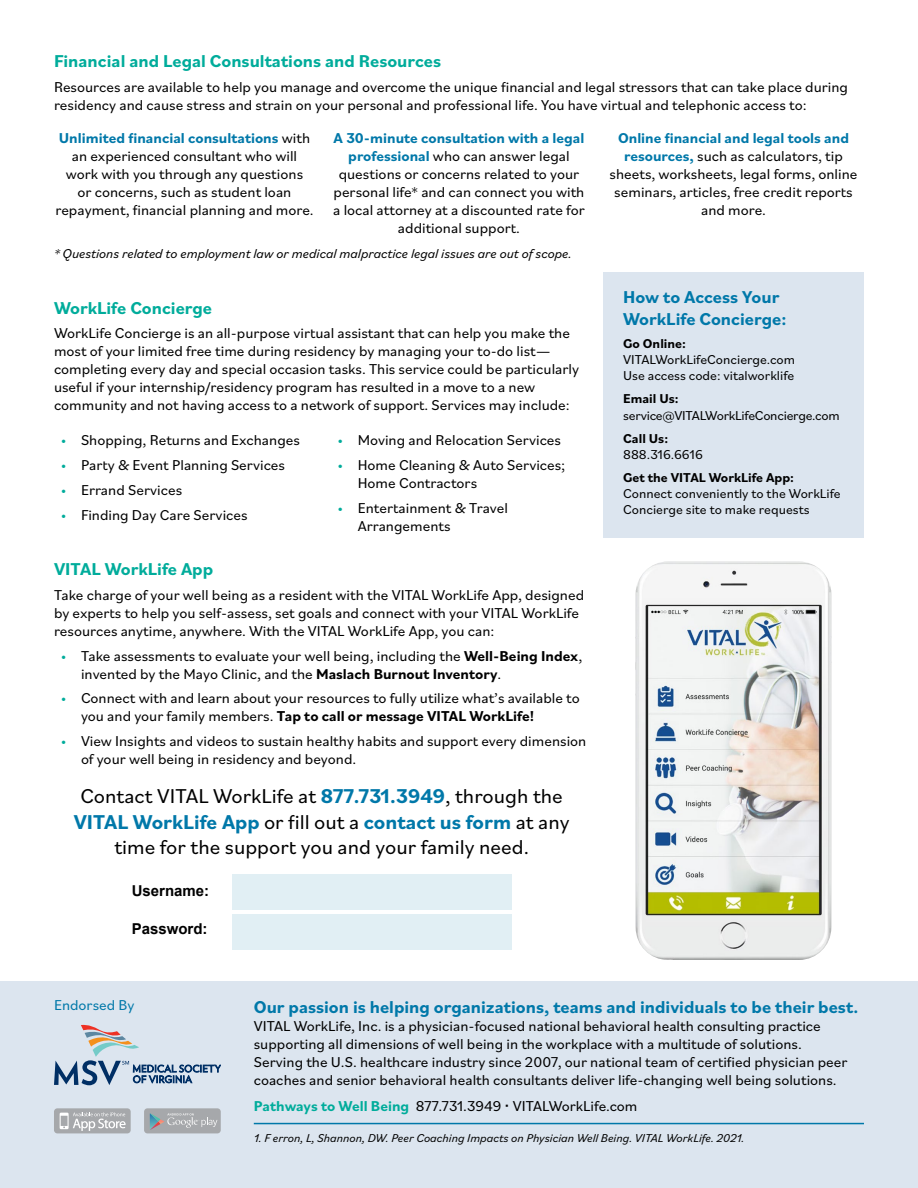
<style>
.page{position:relative;width:918px;height:1188px;background:#fff}
.page>*{position:absolute;margin:0;border:0;box-sizing:border-box;transform-origin:0 0}
.t1{font:21px/25.2px "Bilo";color:#000;text-align:center}
.t2{font:700 18px/21.6px "Bilo";color:#0078a9}
.t3{font:700 18px "Bilo";color:#00ac9b}
.t4{font:15px/18px "Bilo";color:#000}
.t5{font:700 15px "Arial";color:#000}
.t6{font:15px "Bilo";color:#0078a9}
.t7{font:13.5px/16.2px "Bilo";color:#000}
.t8{font:italic 13.5px "Bilo";color:#000}
.t9{font:700 13.5px "Bilo";color:#000}
.t10{font:13.5px "Bilo";letter-spacing:-.02em;color:#000}
.t11{font:italic 12px "Bilo";color:#000}
.s1{font-weight:700;color:#0078a9}
.s2{color:#00ac9b}
.s3{font-weight:700}
.s4{font-weight:700;color:#00ac9b}
.s5{font-family:"Arial";font-weight:700}
</style>
<div class="page">
<div style="left:0;top:981px;width:918px;height:207px;background:#dce5ef"></div>
<div style="left:603px;top:272px;width:261px;height:266px;background:#dce5ef"></div>
<img style="left:636px;top:562px;width:195px;height:398px">
<div style="left:232px;top:875px;width:280px;height:35px;background:#e1eff4"></div>
<div style="left:232px;top:914px;width:280px;height:35px;background:#e1eff4"></div>
<svg style="left:54px;top:1025px;width:167px;height:60px"></svg>
<div style="left:144px;top:1108px;width:77px;height:25px;background:#a6a8ab;border-radius:3px"></div>
<svg style="left:150px;top:1113px;width:67px;height:17px"></svg>
<div style="left:54px;top:1108px;width:77px;height:25px;background:#a6a8ab;border-radius:3px"></div>
<svg style="left:60px;top:1112px;width:66px;height:19px"></svg>
<hr style="left:254px;top:1123px;width:610px;height:1px;background:#0078a9">
<p class="t3" style="left:54px;top:49px;width:389px">Financial and Legal Consultations and Resources</p>
<p class="t4" style="left:54px;top:78px;width:796px">Resources are available to help you manage and overcome the unique financial and legal stressors that can take place during residency and cause stress and strain on your personal and professional life. You have virtual and telephonic access to:</p>
<p class="t4" style="left:55px;top:128px;width:260px;text-align:center"><span class="s1">Unlimited financial consultations</span> with an experienced consultant who will work with you through any questions<br>or concerns, such as student loan repayment, financial planning and more.</p>
<p class="t4" style="left:333px;top:128px;width:253px;text-align:center"><span class="s1">A 30-minute consultation with a legal professional</span> who can answer legal questions or concerns related to your personal life* and can connect you with a local attorney at a discounted rate for additional support.</p>
<p class="t4" style="left:610px;top:128px;width:250px;text-align:center"><span class="s1">Online financial and legal tools and resources,</span> such as calculators, tip sheets, worksheets, legal forms, online seminars, articles, free credit reports and more.</p>
<p class="t8" style="left:54px;top:244px;width:519px">* Questions related to employment law or medical malpractice legal issues are out of scope.</p>
<p class="t3" style="left:54px;top:295px;width:160px">WorkLife Concierge</p>
<p class="t4" style="left:54px;top:324px;width:527px">WorkLife Concierge is an all-purpose virtual assistant that can help you make the most of your limited free time during residency by managing your to-do list— completing every day and special occasion tasks. This service could be particularly useful if your internship/residency program has resulted in a move to a new community and not having access to a network of support. Services may include:</p>
<p class="t4" style="left:61px;top:431px;width:241px"><span class="s2">•</span> Shopping, Returns and Exchanges</p>
<p class="t4" style="left:61px;top:456px;width:226px"><span class="s2">•</span> Party &amp; Event Planning Services</p>
<p class="t4" style="left:61px;top:480px;width:123px"><span class="s2">•</span> Errand Services</p>
<p class="t4" style="left:61px;top:505px;width:188px"><span class="s2">•</span> Finding Day Care Services</p>
<p class="t4" style="left:338px;top:431px;width:225px"><span class="s2">•</span> Moving and Relocation Services</p>
<p class="t4" style="left:358px;top:456px;width:209px;text-indent:-20px"><span class="s2">•</span> Home Cleaning &amp; Auto Services;<br>Home Contractors</p>
<p class="t4" style="left:358px;top:498px;width:152px;text-indent:-20px"><span class="s2">•</span> Entertainment &amp; Travel<br>Arrangements</p>
<p class="t3" style="left:54px;top:557px;width:161px">VITAL WorkLife App</p>
<p class="t4" style="left:54px;top:585px;width:532px">Take charge of your well being as a resident with the VITAL WorkLife App, designed by experts to help you self-assess, set goals and connect with your VITAL WorkLife resources anytime, anywhere. With the VITAL WorkLife App, you can:</p>
<p class="t4" style="left:81px;top:646px;width:503px;text-indent:-20px"><span class="s2">•</span> Take assessments to evaluate your well being, including the <span class="s3">Well-Being Index</span>, invented by the Mayo Clinic, and the <span class="s3">Maslach Burnout Inventory</span>.</p>
<p class="t4" style="left:81px;top:689px;width:500px;text-indent:-20px"><span class="s2">•</span> Connect with and learn about your resources to fully utilize what’s available to you and your family members. <span class="s3">Tap to call or message VITAL WorkLife!</span></p>
<p class="t4" style="left:81px;top:731px;width:507px;text-indent:-20px"><span class="s2">•</span> View Insights and videos to sustain healthy habits and support every dimension of your well being in residency and beyond.</p>
<h1 class="t1" style="left:74px;top:783px;width:497px">Contact VITAL WorkLife at <span class="s1">877.731.3949</span>, through the<br><span class="s1">VITAL WorkLife App</span> or fill out a <span class="s1">contact us form</span> at any time for the support you and your family need.</h1>
<p class="t5" style="left:132px;top:880px;width:79px">Username:</p>
<p class="t5" style="left:132px;top:918px;width:77px">Password:</p>
<p class="t2" style="left:623px;top:286px;width:165px">How to Access Your<br>WorkLife Concierge:</p>
<p class="t9" style="left:623px;top:334px;width:64px">Go Online:</p>
<p class="t7" style="left:623px;top:351px;width:174px">VITALWorkLifeConcierge.com<br>Use access code: vitalworklife</p>
<p class="t9" style="left:623px;top:390px;width:57px">Email Us:</p>
<p class="t10" style="left:623px;top:406px;width:218px">service@VITALWorkLifeConcierge.com</p>
<p class="t9" style="left:623px;top:429px;width:47px">Call Us:</p>
<p class="t7" style="left:623px;top:446px;width:81px">888.316.6616</p>
<p class="t9" style="left:623px;top:468px;width:172px">Get the VITAL WorkLife App:</p>
<p class="t7" style="left:623px;top:485px;width:219px">Connect conveniently to the WorkLife<br>Concierge site to make requests</p>
<p class="t6" style="left:54px;top:995px;width:82px">Endorsed By</p>
<p class="t2" style="left:254px;top:995px;width:606px">Our passion is helping organizations, teams and individuals to be their best.</p>
<p class="t4" style="left:254px;top:1016px;width:595px">VITAL WorkLife, Inc. is a physician-focused national behavioral health consulting practice supporting all dimensions of well being in the workplace with a multitude of solutions.<br>Serving the U.S. healthcare industry since 2007, our national team of certified physician peer coaches and senior behavioral health consultants deliver life-changing well being solutions.</p>
<p class="t4" style="left:254px;top:1097px;width:385px"><span class="s4">Pathways to Well Being</span> 877.731.3949 <span class="s5">·</span> VITALWorkLife.com</p>
<p class="t11" style="left:254px;top:1130px;width:492px">1. F erron, L, Shannon, DW. Peer Coaching Impacts on Physician Well Being. VITAL WorkLife. 2021.</p>
</div>
